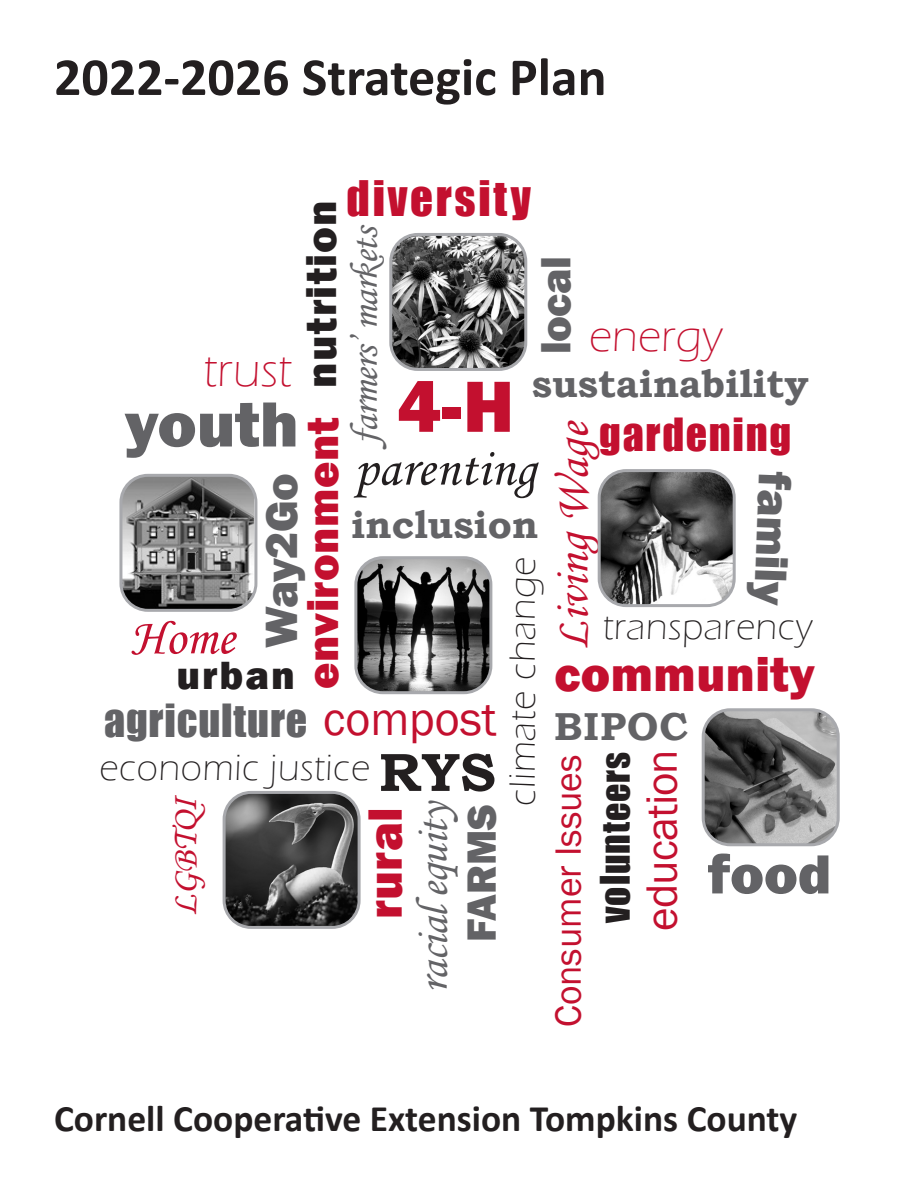
<style>
.page{position:relative;width:918px;height:1188px;background:#fff}
.page>*{position:absolute;margin:0;border:0;box-sizing:border-box;transform-origin:0 0}
.t1{font:800 75px "Franklin Gothic";color:#c3102f}
.t2{font:800 66px "Franklin Gothic";color:#636366}
.t3{font:800 57px "Franklin Gothic";color:#636366}
.t4{font:700 54px "Calibri";color:#231f20}
.t5{font:700 54px "Bookman Old Style";color:#231f20}
.t6{font:52.5px "Monotype Corsiva";letter-spacing:.01em;color:#231f20}
.t7{font:51px "Monotype Corsiva";color:#c3102f}
.t8{font:800 49.5px "Franklin Gothic";letter-spacing:.01em;color:#c3102f}
.t9{font:48px "Monotype Corsiva";color:#c3102f}
.t10{font:48px "Franklin Gothic";color:#c3102f}
.t11{font:300 48px "Eras ITC";letter-spacing:.01em;color:#c3102f}
.t12{font:800 46.5px "Franklin Gothic";letter-spacing:-.015em;color:#636366}
.t13{font:45px "Monotype Corsiva";color:#636366}
.t14{font:800 45px "Franklin Gothic";letter-spacing:.01em;color:#c3102f}
.t15{font:45px "Impact";letter-spacing:.06em;color:#c3102f}
.t16{font:45px "Franklin Gothic";letter-spacing:-.02em;color:#c3102f}
.t17{font:300 45px "Eras ITC";letter-spacing:.01em;color:#c3102f}
.t18{font:800 43.5px "Franklin Gothic";letter-spacing:.03em;color:#231f20}
.t19{font:800 43.5px "Franklin Gothic";letter-spacing:-.01em;color:#636366}
.t20{font:42px "Impact";letter-spacing:.02em;color:#636366}
.t21{font:42px "Impact";letter-spacing:.04em;color:#c3102f}
.t22{font:800 42px "Franklin Gothic";color:#636366}
.t23{font:800 40.5px "Franklin Gothic";letter-spacing:.05em;color:#231f20}
.t24{font:700 39px "Bookman Old Style";color:#636366}
.t25{font:39px "Monotype Corsiva";color:#636366}
.t26{font:700 37.5px "Calibri";color:#231f20}
.t27{font:300 37.5px "Eras ITC";letter-spacing:.02em;color:#231f20}
.t28{font:37.5px "Franklin Gothic";color:#c3102f}
.t29{font:37.5px "Impact";letter-spacing:.025em;color:#231f20}
.t30{font:36px "Monotype Corsiva";color:#c3102f}
.s1{font-size:36px}
</style>
<div class="page">
<img style="left:703px;top:712px;width:133px;height:132px">
<div style="left:702px;top:708px;width:138px;height:138px;border:3px solid #a8a9ad;border-radius:27px"></div>
<img style="left:358px;top:560px;width:133px;height:132px">
<div style="left:354px;top:556px;width:138px;height:138px;border:3px solid #a8a9ad;border-radius:27px"></div>
<img style="left:123px;top:476px;width:131px;height:132px">
<div style="left:119px;top:474px;width:138px;height:138px;border:3px solid #a8a9ad;border-radius:27px"></div>
<img style="left:224px;top:793px;width:133px;height:132px">
<div style="left:223px;top:791px;width:138px;height:138px;border:3px solid #a8a9ad;border-radius:27px"></div>
<img style="left:600px;top:473px;width:132px;height:130px">
<div style="left:598px;top:469px;width:138px;height:138px;border:3px solid #a8a9ad;border-radius:27px"></div>
<img style="left:393px;top:237px;width:132px;height:130px">
<div style="left:389px;top:233px;width:138px;height:138px;border:3px solid #a8a9ad;border-radius:27px"></div>
<p class="t4" style="left:54px;top:39px;width:554px">2022-2026 Strategic Plan</p>
<p class="t15" style="left:347px;top:163px;width:186px">diversity</p>
<p class="t18" style="left:294px;top:388px;width:189px;rotate:-90deg">nutrition</p>
<p class="t25" style="left:341px;top:444px;width:220px;rotate:-90deg">farmers’ markets</p>
<p class="t19" style="left:528px;top:354px;width:99px;rotate:-90deg">local</p>
<p class="t17" style="left:589px;top:312px;width:135px">energy</p>
<p class="t11" style="left:204px;top:344px;width:89px">trust</p>
<p class="t24" style="left:532px;top:356px;width:278px">sustainability</p>
<p class="t1" style="left:397px;top:358px;width:119px">4-H</p>
<p class="t2" style="left:125px;top:382px;width:176px">youth</p>
<p class="t21" style="left:599px;top:402px;width:193px">gardening</p>
<p class="t14" style="left:294px;top:689px;width:273px;rotate:-90deg">environment</p>
<p class="t9" style="left:544px;top:650px;width:230px;rotate:-90deg">Living Wage</p>
<p class="t6" style="left:354px;top:437px;width:183px">parenting</p>
<p class="t12" style="left:251px;top:648px;width:177px;rotate:-90deg">Way2Go</p>
<p class="t12" style="left:805px;top:473px;width:136px;rotate:92deg">family</p>
<p class="t24" style="left:351px;top:497px;width:189px">inclusion</p>
<p class="t27" style="left:502px;top:806px;width:250px;rotate:-90deg">climate change</p>
<p class="t27" style="left:603px;top:606px;width:211px">transparency</p>
<p class="t7" style="left:130px;top:607px;width:106px">Home</p>
<p class="t8" style="left:554px;top:643px;width:262px">community</p>
<p class="t23" style="left:176px;top:649px;width:120px">urban</p>
<p class="t20" style="left:104px;top:688px;width:205px">agriculture</p>
<p class="t10" style="left:323px;top:690px;width:175px">compost</p>
<p class="t24" style="left:554px;top:699px;width:136px">BIPOC</p>
<p class="t29" style="left:586px;top:923px;width:172px;rotate:-90deg">volun<span class="s1">teers</span></p>
<p class="t16" style="left:634px;top:931px;width:183px;rotate:-90deg">education</p>
<p class="t5" style="left:379px;top:733px;width:118px">RYS</p>
<p class="t28" style="left:545px;top:1027px;width:274px;rotate:-90deg">Consumer Issues</p>
<p class="t27" style="left:99px;top:747px;width:272px">economic justice</p>
<p class="t30" style="left:163px;top:916px;width:123px;rotate:-90deg">LGBTQI</p>
<p class="t13" style="left:406px;top:993px;width:195px;rotate:-90deg">racialequity</p>
<p class="t22" style="left:455px;top:942px;width:140px;rotate:-90deg">FARMS</p>
<p class="t8" style="left:353px;top:919px;width:114px;rotate:-90deg">rural</p>
<p class="t3" style="left:708px;top:837px;width:125px">food</p>
<p class="t26" style="left:54px;top:1092px;width:745px">Cornell Cooperative Extension Tompkins County</p>
</div>
